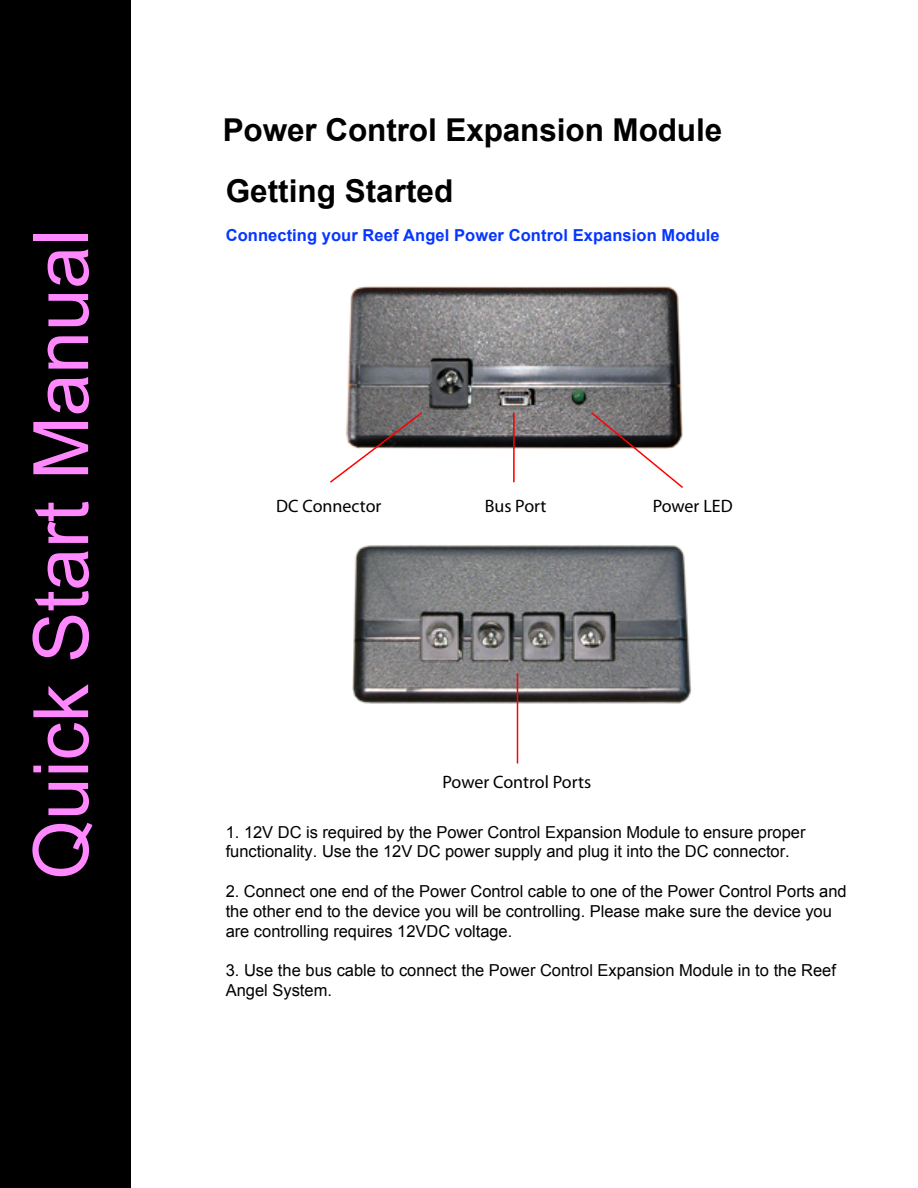
<style>
.page{position:relative;width:918px;height:1188px;background:#fff}
.page>*{position:absolute;margin:0;border:0;box-sizing:border-box;transform-origin:0 0}
.t1{font:76.5px "Arial";color:#f8f}
.t2{font:700 31.5px "Arial";letter-spacing:-.005em;color:#000}
.t3{font:18px "Myriad Pro";color:#000}
.t4{font:16.5px/19.8px "Arial";color:#000}
.t5{font:700 16.5px "Arial";letter-spacing:.005em;color:#0636ff}
</style>
<div class="page">
<div style="left:0;top:0;width:130px;height:1187px;background:#000"></div>
<img style="left:346px;top:286px;width:336px;height:162px">
<svg style="left:330px;top:411px;width:94px;height:72px"></svg>
<hr style="left:513px;top:413px;width:2px;height:69px;background:#f00">
<svg style="left:589px;top:411px;width:94px;height:77px"></svg>
<img style="left:352px;top:545px;width:339px;height:160px">
<hr style="left:517px;top:674px;width:1px;height:90px;background:#f00">
<p class="t1" style="left:11px;top:880px;width:652px;rotate:-90deg">Quick Start Manual</p>
<p class="t2" style="left:223px;top:109px;width:501px">Power Control Expansion Module</p>
<p class="t2" style="left:226px;top:169px;width:229px">Getting Started</p>
<p class="t5" style="left:226px;top:224px;width:495px">Connecting your Reef Angel Power Control Expansion Module</p>
<p class="t3" style="left:276px;top:494px;width:107px">DC Connector</p>
<p class="t3" style="left:485px;top:494px;width:63px">Bus Port</p>
<p class="t3" style="left:653px;top:494px;width:82px">Power LED</p>
<p class="t3" style="left:442px;top:770px;width:150px">Power Control Ports</p>
<p class="t4" style="left:226px;top:822px;width:581px">1. 12V DC is required by the Power Control Expansion Module to ensure proper functionality. Use the 12V DC power supply and plug it into the DC connector.</p>
<p class="t4" style="left:226px;top:881px;width:622px">2. Connect one end of the Power Control cable to one of the Power Control Ports and the other end to the device you will be controlling. Please make sure the device you are controlling requires 12VDC voltage.</p>
<p class="t4" style="left:226px;top:961px;width:612px">3. Use the bus cable to connect the Power Control Expansion Module in to the Reef<br>Angel System.</p>
</div>
